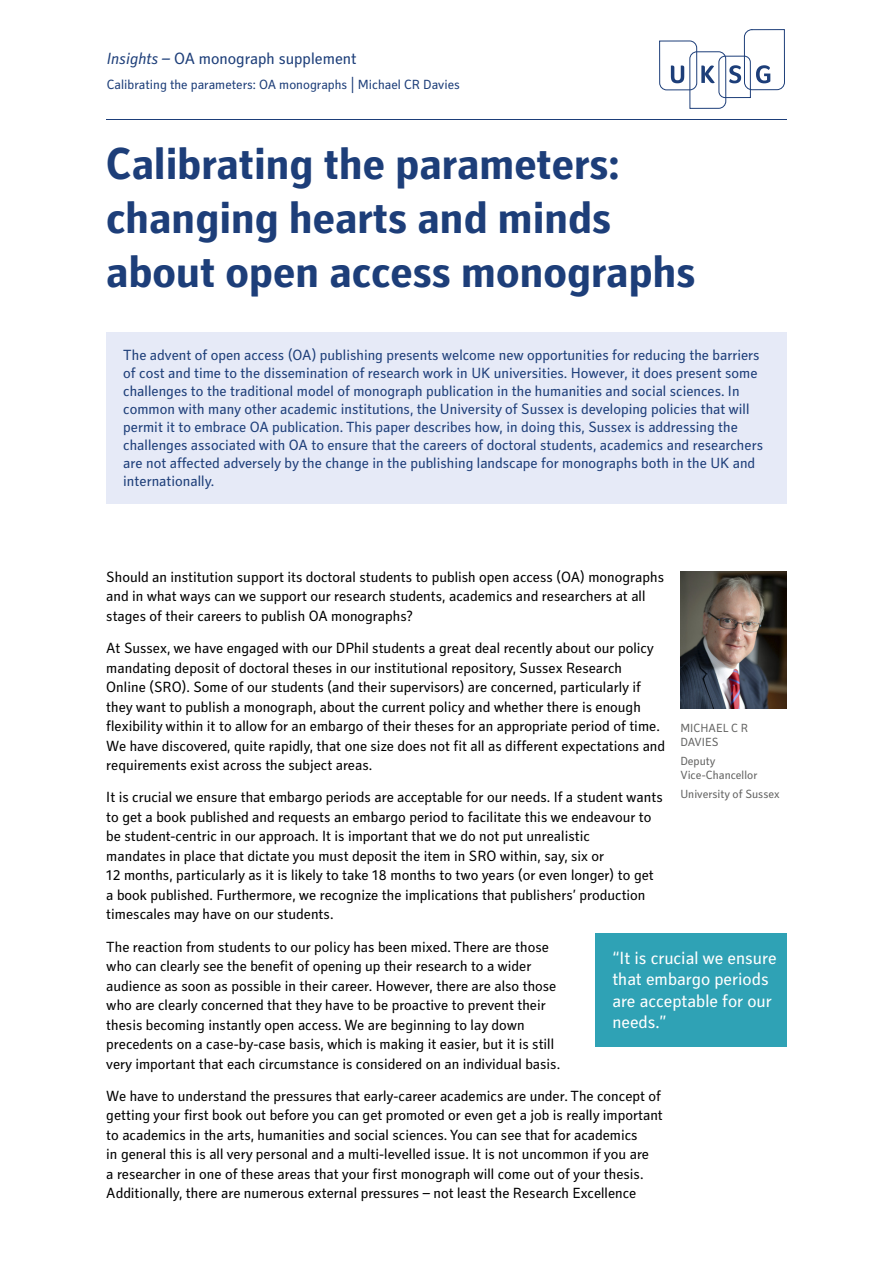
<style>
.page{position:relative;width:893px;height:1263px;background:#fff}
.page>*{position:absolute;margin:0;border:0;box-sizing:border-box;transform-origin:0 0}
.t1{font:700 45px/54px "Secca Std";color:#1d3e79}
.t2{font:18px/21.6px "Secca Std";color:#fff}
.t3{font:16.5px "Secca Std";color:#1d3e79}
.t4{font:15px/19.5px "Secca Std";color:#000}
.t5{font:15px/18px "Secca Std";color:#1d3e79}
.t6{font:13.5px "Secca Std";color:#1d3e79}
.t7{font:12px/14.4px "Secca Std";color:#636362}
.s1{font-style:italic}
</style>
<div class="page">
<div style="left:106px;top:332px;width:681px;height:172px;background:#e6eaf7"></div>
<div style="left:595px;top:932px;width:192px;height:114px;background:#2fa2b5"></div>
<img style="left:680px;top:571px;width:107px;height:138px">
<hr style="left:106px;top:119px;width:681px;height:1px;background:#1d3e79">
<svg style="left:659px;top:29px;width:126px;height:80px"></svg>
<p class="t3" style="left:107px;top:49px;width:251px"><span class="s1">Insights</span> – OA monograph supplement</p>
<p class="t6" style="left:107px;top:77px;width:355px">Calibrating the parameters: OA monographs | Michael CR Davies</p>
<h1 class="t1" style="left:106px;top:139px;width:591px">Calibrating the parameters: changing hearts and minds about open access monographs</h1>
<p class="t5" style="left:123px;top:347px;width:641px">The advent of open access (OA) publishing presents welcome new opportunities for reducing the barriers of cost and time to the dissemination of research work in UK universities. However, it does present some challenges to the traditional model of monograph publication in the humanities and social sciences. In common with many other academic institutions, the University of Sussex is developing policies that will permit it to embrace OA publication. This paper describes how, in doing this, Sussex is addressing the challenges associated with OA to ensure that the careers of doctoral students, academics and researchers are not affected adversely by the change in the publishing landscape for monographs both in the UK and internationally.</p>
<p class="t4" style="left:106px;top:567px;width:559px">Should an institution support its doctoral students to publish open access (OA) monographs and in what ways can we support our research students, academics and researchers at all stages of their careers to publish OA monographs?</p>
<p class="t4" style="left:106px;top:639px;width:560px">At Sussex, we have engaged with our DPhil students a great deal recently about our policy mandating deposit of doctoral theses in our institutional repository, Sussex Research Online (SRO). Some of our students (and their supervisors) are concerned, particularly if they want to publish a monograph, about the current policy and whether there is enough flexibility within it to allow for an embargo of their theses for an appropriate period of time.<br>We have discovered, quite rapidly, that one size does not fit all as different expectations and requirements exist across the subject areas.</p>
<p class="t4" style="left:106px;top:788px;width:558px">It is crucial we ensure that embargo periods are acceptable for our needs. If a student wants to get a book published and requests an embargo period to facilitate this we endeavour to be student-centric in our approach. It is important that we do not put unrealistic<br>mandates in place that dictate you must deposit the item in SRO within, say, six or<br>12 months, particularly as it is likely to take 18 months to two years (or even longer) to get a book published. Furthermore, we recognize the implications that publishers’ production timescales may have on our students.</p>
<p class="t4" style="left:106px;top:937px;width:455px">The reaction from students to our policy has been mixed. There are those who can clearly see the benefit of opening up their research to a wider audience as soon as possible in their career. However, there are also those who are clearly concerned that they have to be proactive to prevent their thesis becoming instantly open access. We are beginning to lay down precedents on a case-by-case basis, which is making it easier, but it is still very important that each circumstance is considered on an individual basis.</p>
<p class="t4" style="left:106px;top:1086px;width:558px">We have to understand the pressures that early-career academics are under. The concept of getting your first book out before you can get promoted or even get a job is really important to academics in the arts, humanities and social sciences. You can see that for academics<br>in general this is all very personal and a multi-levelled issue. It is not uncommon if you are<br>a researcher in one of these areas that your first monograph will come out of your thesis.<br>Additionally, there are numerous external pressures – not least the Research Excellence</p>
<p class="t7" style="left:680px;top:721px;width:69px">MICHAEL C R<br>DAVIES</p>
<p class="t7" style="left:680px;top:754px;width:78px">Deputy<br>Vice-Chancellor</p>
<p class="t7" style="left:680px;top:787px;width:101px">University of Sussex</p>
<p class="t2" style="left:612px;top:947px;width:166px">“It is crucial we ensure that embargo periods are acceptable for our needs.”</p>
</div>
